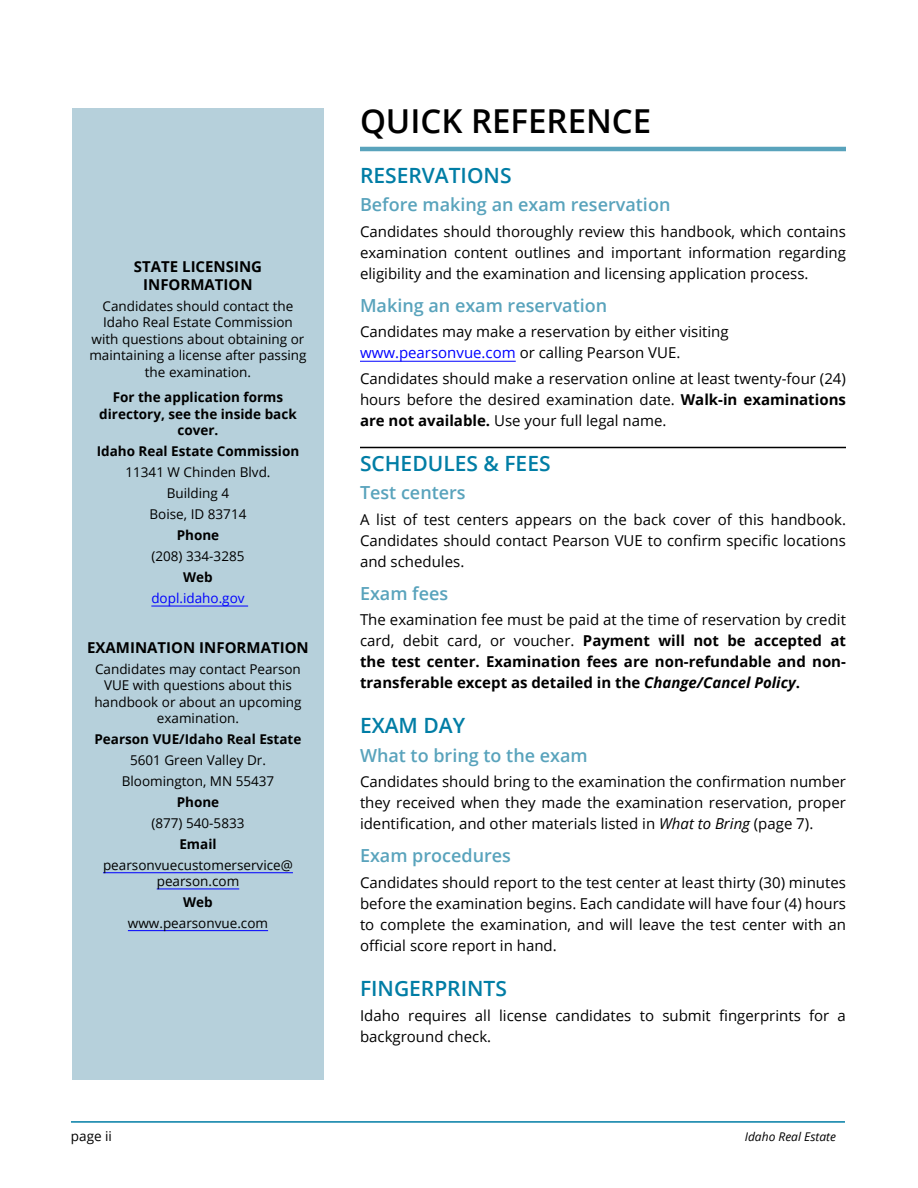
<style>
.page{position:relative;width:918px;height:1188px;background:#fff}
.page>*{position:absolute;margin:0;border:0;box-sizing:border-box;transform-origin:0 0}
.MAIN_HEAD{font:600 33px "Open Sans";color:#000}
.A_Head{font:600 21px "Open Sans";color:#007da5}
.QR_Question_A-Head{font:600 21px "Open Sans";color:#007da5}
.QR_Question_B-Head_1{font:600 18px "Open Sans";color:#59a3bc}
.QR_Question_B-Head{font:600 18px "Open Sans";color:#59a3bc}
.QR_Answer{font:15px/21px "Open Sans";color:#000;text-align:justify}
.QR_Answer-2{font:700 15px/21px "Open Sans";color:#000;text-align:justify}
.Notes_Head{font:700 15px/18px "Open Sans";color:#000;text-align:center}
.Notes{font:13.5px/16.5px "Open Sans";color:#000;text-align:center}
.Notes-2{font:700 13.5px/16.5px "Open Sans";color:#000;text-align:center}
.Notes-3{font:13.5px "Open Sans";color:#00f}
.t1{font:italic 12px "Open Sans";color:#000}
.s1{color:#00f}
.s2{font-weight:700}
.s3{font-weight:400}
.s4{font-style:italic}
</style>
<div class="page">
<hr style="left:71px;top:1121px;width:774px;height:2px;background:#007da5">
<hr style="left:360px;top:147px;width:486px;height:4px;background:#59a3bc">
<hr style="left:360px;top:361px;width:156px;height:1px;background:#00f">
<hr style="left:360px;top:447px;width:486px;height:1px;background:#000">
<div style="left:72px;top:108px;width:252px;height:972px;background:#b6d0db"></div>
<hr style="left:151px;top:606px;width:97px;height:1px;background:#00f">
<hr style="left:103px;top:872px;width:190px;height:1px;background:#00f">
<hr style="left:157px;top:889px;width:82px;height:1px;background:#00f">
<hr style="left:128px;top:930px;width:140px;height:1px;background:#00f">
<p class="Notes_Head" style="left:134px;top:257px;width:130px">STATE LICENSING<br>INFORMATION</p>
<p class="Notes" style="left:89px;top:297px;width:219px">Candidates should contact the<br>Idaho Real Estate Commission with questions about obtaining or maintaining a license after passing the examination.</p>
<p class="Notes-2" style="left:99px;top:389px;width:199px">For the application forms directory, see the inside back cover.</p>
<p class="Notes-2" style="left:97px;top:443px;width:204px">Idaho Real Estate Commission</p>
<p class="Notes" style="left:125px;top:464px;width:147px">11341 W Chinden Blvd.</p>
<p class="Notes" style="left:167px;top:485px;width:64px">Building 4</p>
<p class="Notes" style="left:150px;top:506px;width:98px">Boise, ID 83714</p>
<p class="Notes-2" style="left:177px;top:527px;width:44px">Phone</p>
<p class="Notes" style="left:151px;top:548px;width:95px">(208) 334-3285</p>
<p class="Notes-2" style="left:183px;top:569px;width:31px">Web</p>
<p class="Notes-3" style="left:151px;top:589px;width:95px">dopl.idaho.gov</p>
<p class="Notes_Head" style="left:87px;top:638px;width:223px">EXAMINATION INFORMATION</p>
<p class="Notes" style="left:94px;top:660px;width:209px">Candidates may contact Pearson<br>VUE with questions about this handbook or about an upcoming examination.</p>
<p class="Notes-2" style="left:95px;top:731px;width:208px">Pearson VUE/Idaho Real Estate</p>
<p class="Notes" style="left:130px;top:752px;width:137px">5601 Green Valley Dr.</p>
<p class="Notes" style="left:122px;top:773px;width:154px">Bloomington, MN 55437</p>
<p class="Notes-2" style="left:177px;top:794px;width:44px">Phone</p>
<p class="Notes" style="left:151px;top:815px;width:95px">(877) 540-5833</p>
<p class="Notes-2" style="left:179px;top:836px;width:39px">Email</p>
<p class="Notes" style="left:103px;top:856px;width:191px">pearsonvuecustomerservice@ pearson.com</p>
<p class="Notes-2" style="left:183px;top:893px;width:31px">Web</p>
<p class="Notes" style="left:128px;top:914px;width:142px">www.pearsonvue.com</p>
<p class="MAIN_HEAD" style="left:360px;top:99px;width:293px">QUICK REFERENCE</p>
<p class="A_Head" style="left:360px;top:161px;width:153px">RESERVATIONS</p>
<p class="QR_Question_B-Head_1" style="left:360px;top:192px;width:312px">Before making an exam reservation</p>
<p class="QR_Answer" style="left:360px;top:220px;width:488px">Candidates should thoroughly review this handbook, which contains examination content outlines and important information regarding eligibility and the examination and licensing application process.</p>
<p class="QR_Question_B-Head" style="left:360px;top:293px;width:249px">Making an exam reservation</p>
<p class="QR_Answer" style="left:360px;top:321px;width:370px">Candidates may make a reservation by either visiting <span class="s1">www.pearsonvue.com</span> or calling Pearson VUE.</p>
<p class="QR_Answer" style="left:360px;top:367px;width:488px">Candidates should make a reservation online at least twenty-four (24) hours before the desired examination date. <span class="s2">Walk-in examinations are not available.</span> Use your full legal name.</p>
<p class="QR_Question_A-Head" style="left:360px;top:449px;width:192px">SCHEDULES &amp; FEES</p>
<p class="QR_Question_B-Head_1" style="left:360px;top:480px;width:107px">Test centers</p>
<p class="QR_Answer" style="left:360px;top:508px;width:488px">A list of test centers appears on the back cover of this handbook.<br>Candidates should contact Pearson VUE to confirm specific locations and schedules.</p>
<p class="QR_Question_B-Head" style="left:360px;top:581px;width:90px">Exam fees</p>
<p class="QR_Answer-2" style="left:360px;top:609px;width:488px"><span class="s3">The examination fee must be paid at the time of reservation by credit card, debit card, or voucher.</span> Payment will not be accepted at the test center. Examination fees are non-refundable and non&shy;transferable except as detailed in the <span class="s4">Change/Cancel Policy</span>.</p>
<p class="A_Head" style="left:360px;top:711px;width:107px">EXAM DAY</p>
<p class="QR_Question_B-Head_1" style="left:360px;top:743px;width:229px">What to bring to the exam</p>
<p class="QR_Answer" style="left:360px;top:771px;width:488px">Candidates should bring to the examination the confirmation number they received when they made the examination reservation, proper identification, and other materials listed in <span class="s4">What to Bring</span> (page 7).</p>
<p class="QR_Question_B-Head" style="left:360px;top:843px;width:153px">Exam procedures</p>
<p class="QR_Answer" style="left:360px;top:871px;width:488px">Candidates should report to the test center at least thirty (30) minutes before the examination begins. Each candidate will have four (4) hours to complete the examination, and will leave the test center with an official score report in hand.</p>
<p class="A_Head" style="left:360px;top:974px;width:149px">FINGERPRINTS</p>
<p class="QR_Answer" style="left:360px;top:1005px;width:488px">Idaho requires all license candidates to submit fingerprints for a background check.</p>
<p class="Notes" style="left:71px;top:1127px;width:43px">page ii</p>
<p class="t1" style="left:745px;top:1128px;width:93px">Idaho Real Estate</p>
</div>
